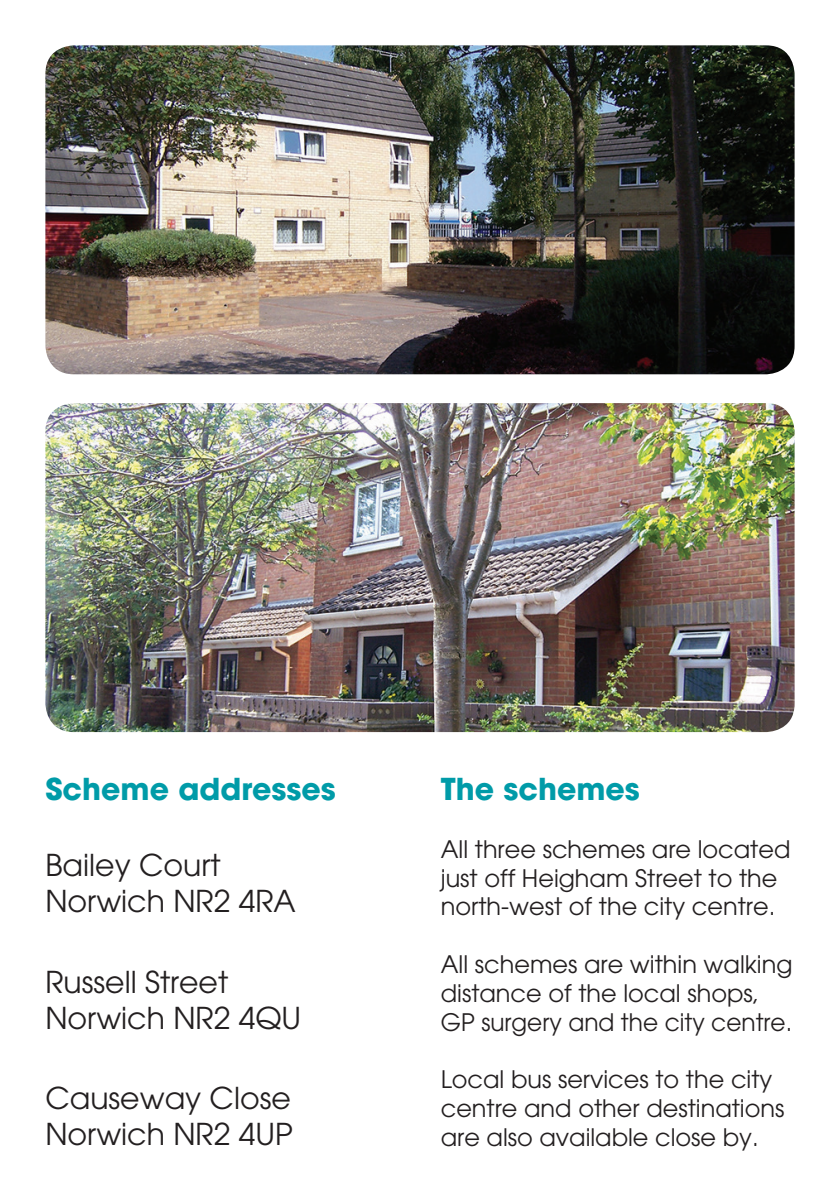
<style>
.page{position:relative;width:840px;height:1191px;background:#fff}
.page>*{position:absolute;margin:0;border:0;box-sizing:border-box;transform-origin:0 0}
.t1{font:30px/36px "Avant Garde";color:#231f20}
.t2{font:700 30px "Avant Garde";color:#009ba8}
.t3{font:24px/28.8px "Avant Garde";color:#231f20}
</style>
<div class="page">
<img style="left:45px;top:45px;width:749px;height:329px">
<img style="left:45px;top:403px;width:749px;height:329px">
<p class="t2" style="left:45px;top:769px;width:292px">Scheme addresses</p>
<p class="t1" style="left:45px;top:847px;width:252px">Bailey Court<br>Norwich NR2 4RA</p>
<p class="t1" style="left:45px;top:964px;width:257px">Russell Street<br>Norwich NR2 4QU</p>
<p class="t1" style="left:45px;top:1080px;width:249px">Causeway Close<br>Norwich NR2 4UP</p>
<p class="t2" style="left:440px;top:769px;width:200px">The schemes</p>
<p class="t3" style="left:440px;top:834px;width:351px">All three schemes are located just off Heigham Street to the north-west of the city centre.</p>
<p class="t3" style="left:440px;top:950px;width:353px">All schemes are within walking distance of the local shops,<br>GP surgery and the city centre.</p>
<p class="t3" style="left:440px;top:1065px;width:345px">Local bus services to the city centre and other destinations are also available close by.</p>
</div>
